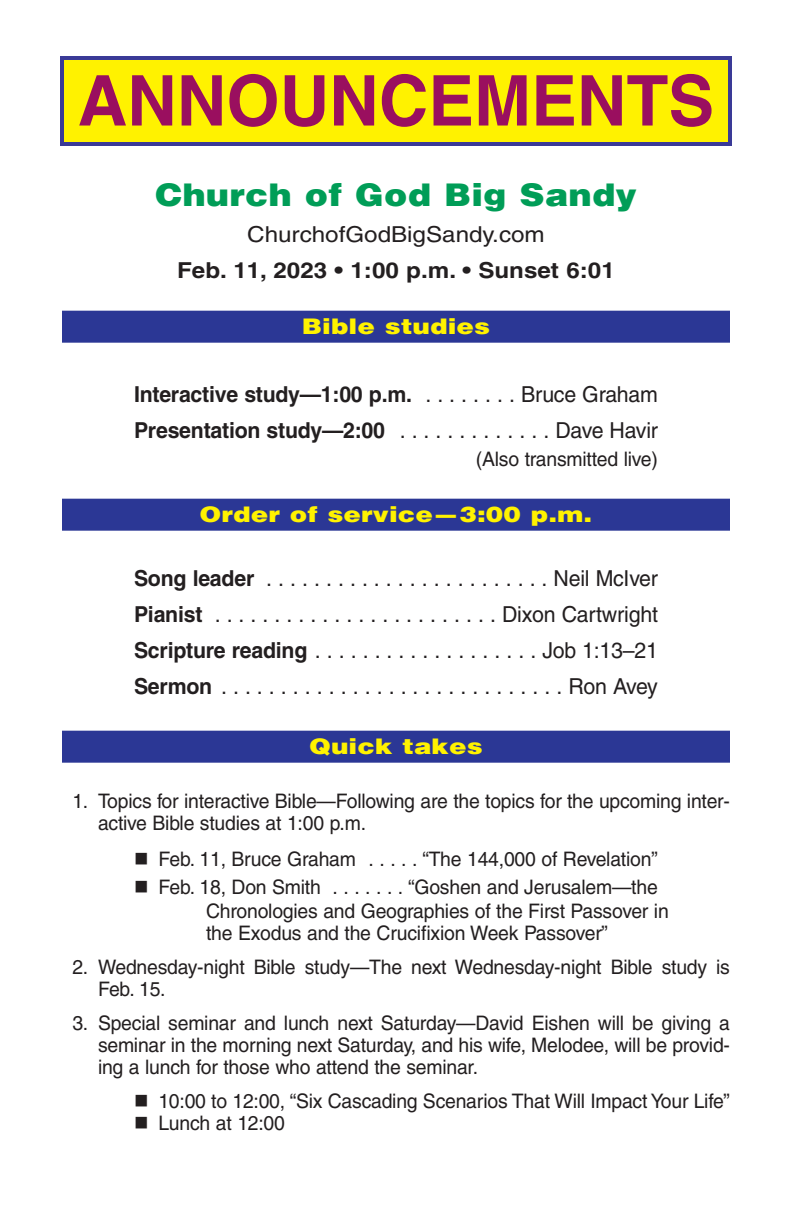
<style>
.page{position:relative;width:792px;height:1224px;background:#fff}
.page>*{position:absolute;margin:0;border:0;box-sizing:border-box;transform-origin:0 0}
.t1{font:700 70px "Helvetica";color:#9a0f5f}
.t2{font:900 32px "Helvetica";color:#009d57;scale:1.1 1}
.t3{font:22px/36px "Helvetica";letter-spacing:-.01em;color:#231f20;text-align:justify}
.t4{font:700 22px/36px "Helvetica";letter-spacing:-.01em;color:#231f20}
.t5{font:900 22px "Helvetica";color:#fff200;scale:1.2 1}
.t6{font:700 22px "Helvetica";letter-spacing:-.01em;color:#231f20;scale:1.1 1}
.t7{font:22px "Helvetica";letter-spacing:-.01em;color:#231f20;scale:1.1 1}
.t8{font:20px/22px "Helvetica";letter-spacing:-.01em;color:#231f20}
.s1{font-weight:400}
.s2{font-weight:700}
</style>
<div class="page">
<div style="left:62px;top:58px;width:668px;height:86px;background:#fff200"></div>
<div style="left:60px;top:56px;width:672px;height:90px;border:4px solid #3a3a97"></div>
<div style="left:62px;top:311px;width:668px;height:32px;background:#2b3795"></div>
<div style="left:62px;top:499px;width:668px;height:32px;background:#2b3795"></div>
<div style="left:62px;top:731px;width:668px;height:32px;background:#2b3795"></div>
<h1 class="t1" style="left:78px;top:75px;width:638px">ANNOUNCEMENTS</h1>
<h2 class="t2" style="left:155px;top:172px;width:440px">Church of God Big Sandy</h2>
<p class="t7" style="left:247px;top:226px;width:272px">ChurchofGodBigSandy.com</p>
<p class="t6" style="left:177px;top:262px;width:399px">Feb. 11, 2023 • 1:00 p.m. • Sunset 6:01</p>
<p class="t5" style="left:302px;top:311px;width:159px">Bible studies</p>
<p class="t4" style="left:134px;top:378px;width:525px">Interactive study—1:00 p.m. <span class="s1">. . . . . . . . Bruce Graham<br></span>Presentation study—2:00 <span class="s1">. . . . . . . . . . . . . Dave Havir</span></p>
<p class="t8" style="left:476px;top:450px;width:184px">(Also transmitted live)</p>
<p class="t5" style="left:200px;top:499px;width:329px">Order of service—3:00 p.m.</p>
<p class="t3" style="left:134px;top:562px;width:525px"><span class="s2">Song leader</span> . . . . . . . . . . . . . . . . . . . . . . . . Neil McIver <span class="s2">Pianist</span> . . . . . . . . . . . . . . . . . . . . . . . . Dixon Cartwright <span class="s2">Scripture reading</span> . . . . . . . . . . . . . . . . . . . Job 1:13–21<br><span class="s2">Sermon</span> . . . . . . . . . . . . . . . . . . . . . . . . . . . . . Ron Avey</p>
<p class="t5" style="left:309px;top:731px;width:146px">Quick takes</p>
<p class="t8" style="left:98px;top:792px;width:634px;text-indent:-26px">1. Topics for interactive Bible—Following are the topics for the upcoming inter&shy;active Bible studies at 1:00 p.m.</p>
<p class="t8" style="left:158px;top:847px;width:501px;line-height:28px">Feb. 11, Bruce Graham . . . . . “The 144,000 of Revelation”<br>Feb. 18, Don Smith . . . . . . . “Goshen and Jerusalem—the</p>
<p class="t8" style="left:206px;top:902px;width:464px">Chronologies and Geographies of the First Passover in the Exodus and the Crucifixion Week Passover”</p>
<p class="t8" style="left:98px;top:958px;width:634px;text-indent:-26px">2. Wednesday-night Bible study—The next Wednesday-night Bible study is<br>Feb. 15.</p>
<p class="t8" style="left:98px;top:1014px;width:634px;text-align:justify;text-indent:-26px">3. Special seminar and lunch next Saturday—David Eishen will be giving a seminar in the morning next Saturday, and his wife, Melodee, will be provid&shy;ing a lunch for those who attend the seminar.</p>
<p class="t8" style="left:158px;top:1092px;width:573px">10:00 to 12:00, “Six Cascading Scenarios That Will Impact Your Life”<br>Lunch at 12:00</p>
</div>
